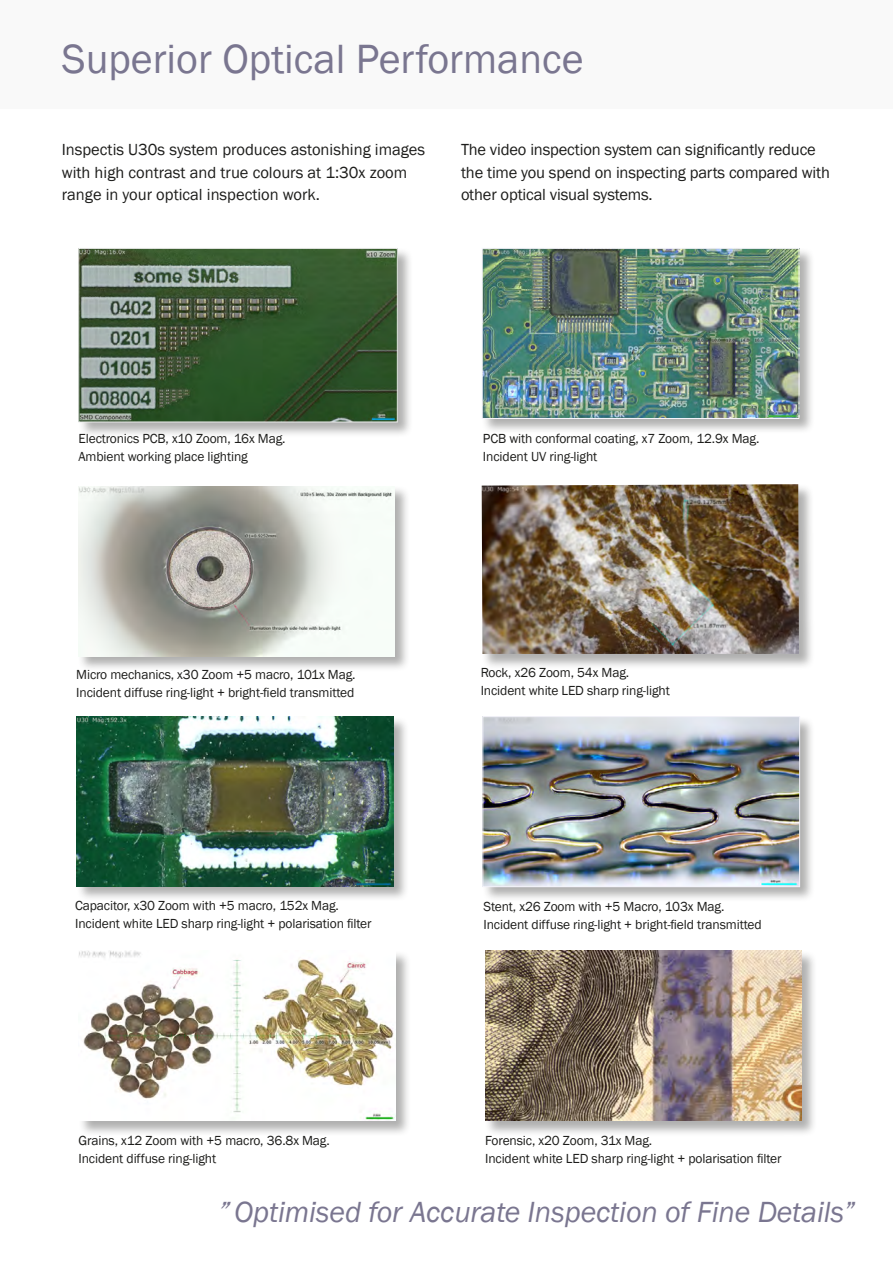
<style>
.page{position:relative;width:893px;height:1263px;background:#fff}
.page>*{position:absolute;margin:0;border:0;box-sizing:border-box;transform-origin:0 0}
.t1{font:42px "Franklin Gothic";color:#7a7690}
.t2{font:italic 30px "Franklin Gothic";letter-spacing:-.005em;color:#7a7690}
.t3{font:16.5px/22.5px "Franklin Gothic";letter-spacing:-.01em;color:#1d1d1b}
.t4{font:13.5px/18px "Franklin Gothic";letter-spacing:-.01em;color:#1d1d1b}
</style>
<div class="page">
<div style="left:0;top:0;width:893px;height:108px;background:#f9f9f9"></div>
<div style="left:76px;top:716px;width:333px;height:186px;background:#1d1d1b;opacity:.35"></div>
<img style="left:77px;top:716px;width:316px;height:170px">
<div style="left:482px;top:716px;width:334px;height:186px;background:#1d1d1b;opacity:.35"></div>
<img style="left:485px;top:718px;width:313px;height:167px">
<div style="left:483px;top:716px;width:317px;height:171px;border:1px solid #f4f3fa"></div>
<div style="left:484px;top:950px;width:334px;height:186px;background:#1d1d1b;opacity:.35"></div>
<img style="left:485px;top:951px;width:317px;height:170px">
<div style="left:481px;top:484px;width:334px;height:185px;background:#1d1d1b;opacity:.35"></div>
<img style="left:482px;top:484px;width:317px;height:170px">
<div style="left:78px;top:485px;width:332px;height:187px;background:#1d1d1b;opacity:.35"></div>
<img style="left:78px;top:486px;width:317px;height:170px">
<div style="left:481px;top:247px;width:334px;height:187px;background:#1d1d1b;opacity:.35"></div>
<img style="left:484px;top:250px;width:313px;height:167px">
<div style="left:482px;top:248px;width:317px;height:171px;border:1px solid #f4f3fa"></div>
<div style="left:78px;top:950px;width:333px;height:186px;background:#1d1d1b;opacity:.35"></div>
<img style="left:79px;top:951px;width:316px;height:170px">
<div style="left:78px;top:247px;width:335px;height:191px;background:#1d1d1b;opacity:.35"></div>
<img style="left:81px;top:250px;width:314px;height:170px">
<div style="left:79px;top:248px;width:318px;height:174px;border:1px solid #ededed"></div>
<p class="t1" style="left:62px;top:33px;width:523px">Superior Optical Performance</p>
<p class="t3" style="left:62px;top:139px;width:365px">Inspectis U30s system produces astonishing images with high contrast and true colours at 1:30x zoom range in your optical inspection work.</p>
<p class="t3" style="left:461px;top:139px;width:370px">The video inspection system can significantly reduce the time you spend on inspecting parts compared with other optical visual systems.</p>
<p class="t4" style="left:79px;top:430px;width:209px">Electronics PCB, x10 Zoom, 16x Mag.<br>Ambient working place lighting</p>
<p class="t4" style="left:483px;top:430px;width:278px">PCB with conformal coating, x7 Zoom, 12.9x Mag.<br>Incident UV ring-light</p>
<p class="t4" style="left:76px;top:666px;width:281px">Micro mechanics, x30 Zoom +5 macro, 101x Mag.</p>
<p class="t4" style="left:76px;top:684px;width:280px">Incident diffuse ring-light + bright-field transmitted</p>
<p class="t4" style="left:481px;top:664px;width:150px">Rock, x26 Zoom, 54x Mag.</p>
<p class="t4" style="left:481px;top:682px;width:191px">Incident white LED sharp ring-light</p>
<p class="t4" style="left:75px;top:896px;width:265px">Capacitor, x30 Zoom with +5 macro, 152x Mag.</p>
<p class="t4" style="left:75px;top:914px;width:298px">Incident white LED sharp ring-light + polarisation filter</p>
<p class="t4" style="left:484px;top:898px;width:242px">Stent, x26 Zoom with +5 Macro, 103x Mag.</p>
<p class="t4" style="left:484px;top:916px;width:280px">Incident diffuse ring-light + bright-field transmitted</p>
<p class="t4" style="left:79px;top:1132px;width:253px">Grains, x12 Zoom with +5 macro, 36.8x Mag.<br>Incident diffuse ring-light</p>
<p class="t2" style="left:216px;top:1193px;width:641px">”Optimised for Accurate Inspection of Fine Details”</p>
<p class="t4" style="left:485px;top:1132px;width:169px">Forensic, x20 Zoom, 31x Mag.</p>
<p class="t4" style="left:485px;top:1150px;width:298px">Incident white LED sharp ring-light + polarisation filter</p>
</div>
